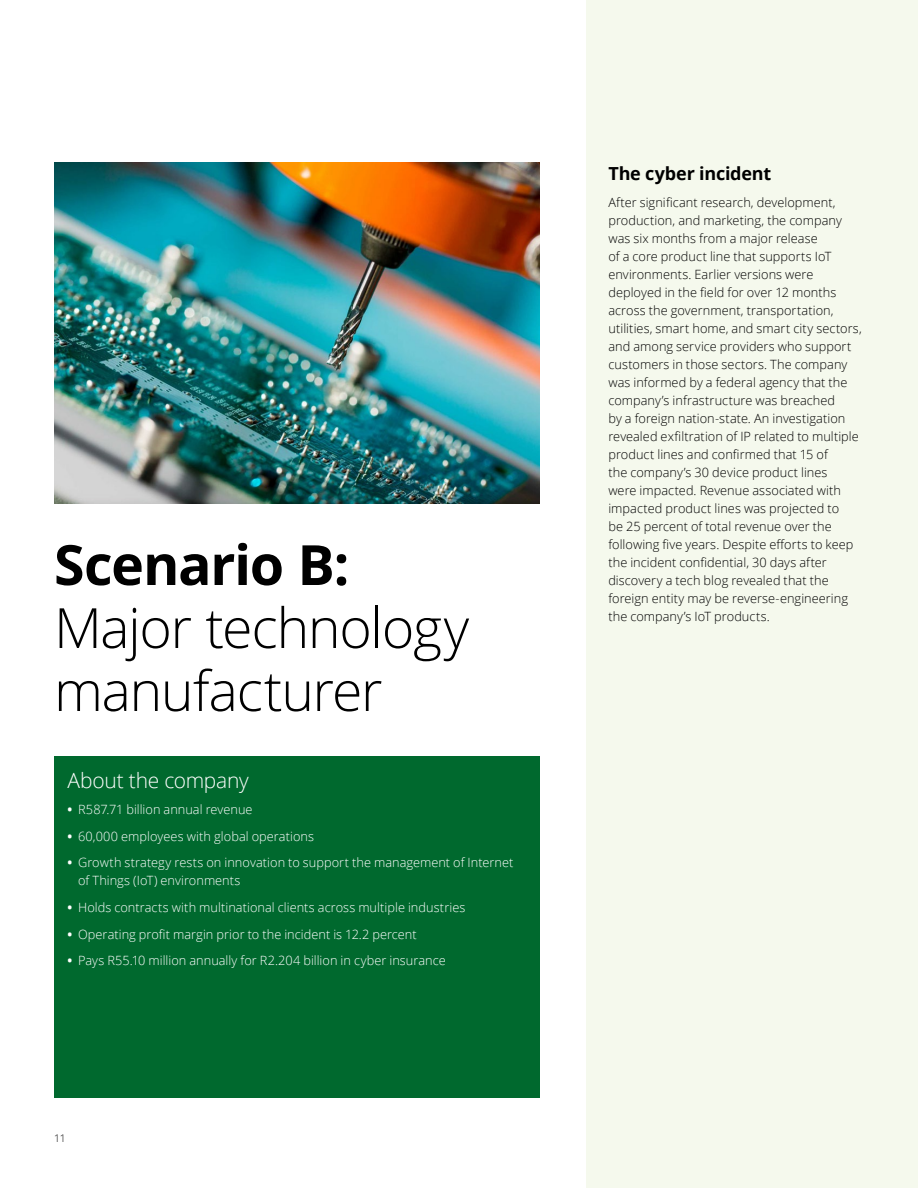
<style>
.page{position:relative;width:918px;height:1188px;background:#fff}
.page>*{position:absolute;margin:0;border:0;box-sizing:border-box;transform-origin:0 0}
.t1{font:300 55.5px/63px "Open Sans";letter-spacing:-.025em;color:#000}
.t2{font:700 55.5px "Open Sans";letter-spacing:-.025em;color:#000}
.t3{font:300 21px "Open Sans";letter-spacing:-.015em;color:#fff}
.t4{font:700 18px "Open Sans";letter-spacing:-.01em;color:#000}
.t5{font:300 12.75px/18px "Open Sans";letter-spacing:.005em;color:#000}
.t6{font:300 12.75px/18px "Open Sans";letter-spacing:.005em;color:#fff}
.t7{font:300 10.5px "Open Sans";color:#000}
.s1{font-weight:700}
</style>
<div class="page">
<div style="left:587px;top:0;width:331px;height:1188px;background:#f5f9ed"></div>
<img style="left:54px;top:162px;width:485px;height:342px">
<div style="left:54px;top:756px;width:485px;height:342px;background:#00692e"></div>
<h1 class="t2" style="left:54px;top:526px;width:297px">Scenario B:</h1>
<h1 class="t1" style="left:54px;top:595px;width:417px">Major technology manufacturer</h1>
<h2 class="t3" style="left:68px;top:765px;width:183px">About the company</h2>
<p class="t6" style="left:67px;top:800px;width:187px"><span class="s1">•</span> R587.71 billion annual revenue</p>
<p class="t6" style="left:67px;top:827px;width:248px"><span class="s1">•</span> 60,000 employees with global operations</p>
<p class="t6" style="left:78px;top:853px;width:437px;text-indent:-11px"><span class="s1">•</span> Growth strategy rests on innovation to support the management of Internet of Things (IoT) environments</p>
<p class="t6" style="left:67px;top:898px;width:399px"><span class="s1">•</span> Holds contracts with multinational clients across multiple industries</p>
<p class="t6" style="left:67px;top:925px;width:351px"><span class="s1">•</span> Operating profit margin prior to the incident is 12.2 percent</p>
<p class="t6" style="left:67px;top:951px;width:380px"><span class="s1">•</span> Pays R55.10 million annually for R2.204 billion in cyber insurance</p>
<p class="t7" style="left:54px;top:1131px;width:13px">11</p>
<h3 class="t4" style="left:608px;top:161px;width:164px">The cyber incident</h3>
<p class="t5" style="left:608px;top:193px;width:255px">After significant research, development, production, and marketing, the company was six months from a major release<br>of a core product line that supports IoT environments. Earlier versions were deployed in the field for over 12 months across the government, transportation, utilities, smart home, and smart city sectors, and among service providers who support customers in those sectors. The company was informed by a federal agency that the company’s infrastructure was breached<br>by a foreign nation-state. An investigation revealed exfiltration of IP related to multiple product lines and confirmed that 15 of<br>the company’s 30 device product lines<br>were impacted. Revenue associated with impacted product lines was projected to<br>be 25 percent of total revenue over the following five years. Despite efforts to keep the incident confidential, 30 days after discovery a tech blog revealed that the foreign entity may be reverse-engineering the company’s IoT products.</p>
</div>
